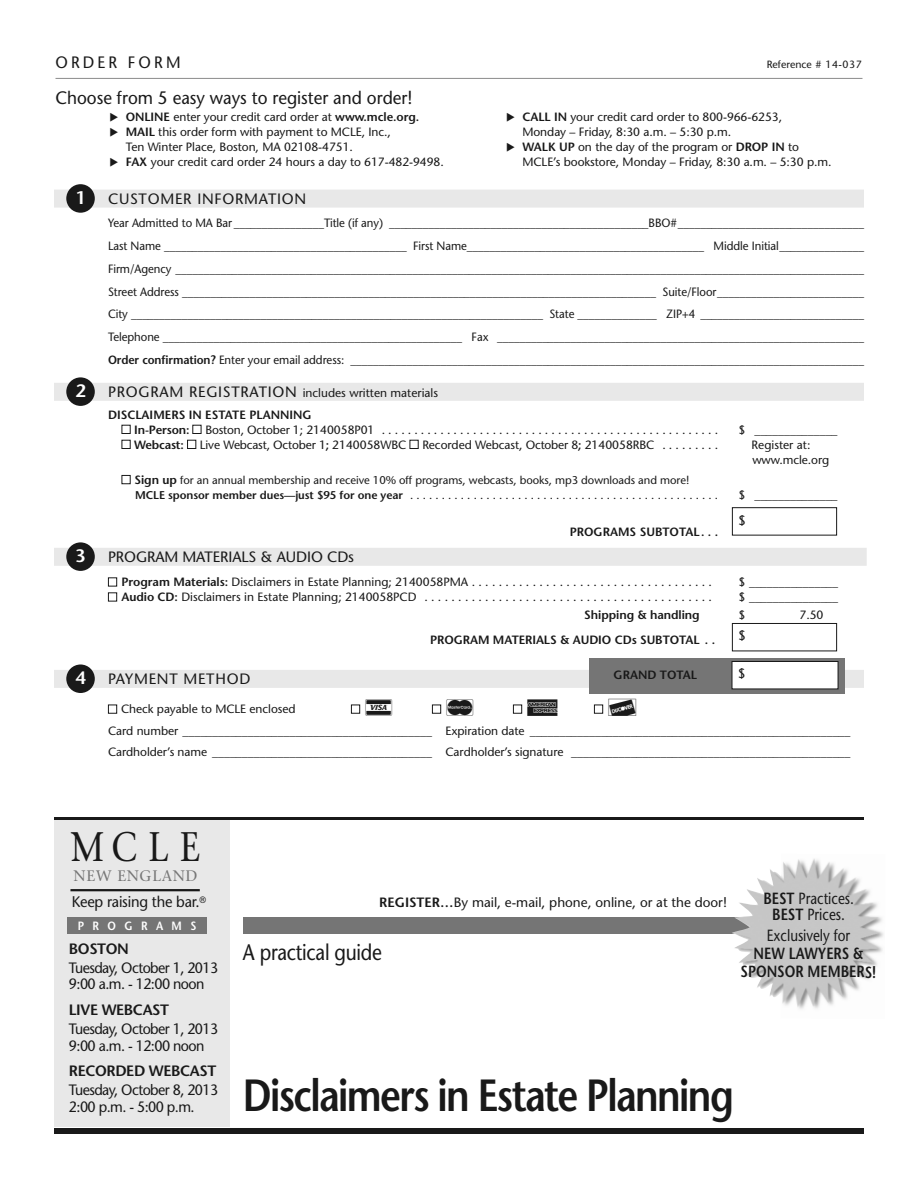
<style>
.page{position:relative;width:918px;height:1188px;background:#fff}
.page>*{position:absolute;margin:0;border:0;box-sizing:border-box;transform-origin:0 0}
.t1{font:600 45px "Stone Sans";letter-spacing:-.04em;color:#191919;scale:.85 1}
.t2{font:41.25px "Stone Serif";color:#191919;scale:.85 1}
.t3{font:22.5px "Stone Sans";letter-spacing:-.015em;color:#191919;scale:.86 1}
.t4{font:19.5px "Signs";color:#191919}
.t5{font:18px "Stone Sans";color:#191919;scale:.95 1}
.t6{font:18px "Signs";color:#191919}
.t7{font:600 18px "Stone Sans";color:#fff}
.t8{font:16.5px "Stone Sans";letter-spacing:.2em;color:#191919;scale:.95 1}
.t9{font:16.2px/16.5px "Stone Sans";letter-spacing:-.005em;color:#191919;text-align:center;scale:.83 1}
.t10{font:600 16.2px/18px "Stone Sans";letter-spacing:-.005em;color:#191919;text-align:center;scale:.83 1}
.t11{font:15.45px "Stone Sans";letter-spacing:-.015em;color:#191919;scale:.95 1}
.t12{font:15.15px "Stone Serif";letter-spacing:.045em;color:#757575}
.t13{font:15px/16.5px "Stone Sans";letter-spacing:-.04em;color:#191919;scale:.95 1}
.t14{font:600 15px "Stone Sans";letter-spacing:-.025em;color:#191919}
.t15{font:15px "Stone Sans";letter-spacing:.05em;color:#191919}
.t16{font:15px "Stone Sans";letter-spacing:-.005em;color:#191919}
.t17{font:15px "Stone Sans";letter-spacing:-.04em;color:#191919}
.t18{font:13.5px "Stone Sans";color:#191919}
.t19{font:12px/15px "Stone Sans";letter-spacing:-.005em;color:#191919}
.t20{font:12px/22.8px "Stone Sans";letter-spacing:-.005em;color:#191919;text-align:justify;scale:.95 1}
.t21{font:600 12px/21.9px "Stone Sans";letter-spacing:-.005em;color:#191919}
.t22{font:600 12px "Stone Sans";letter-spacing:.775em;color:#fff;scale:.9 1}
.t23{font:11.25px/15px "Stone Sans";letter-spacing:-.005em;color:#191919}
.t24{font:10.5px "Stone Sans";color:#191919}
.s1{font-weight:600}
.s2{font-weight:400;font-size:15px}
.s3{font-weight:400}
.s4{color:#fff}
.s5{font-weight:600;font-size:12px}
</style>
<div class="page">
<div style="left:54px;top:814px;width:810px;height:6px;background:#191919"></div>
<div style="left:54px;top:1128px;width:810px;height:6px;background:#191919"></div>
<div style="left:54px;top:820px;width:176px;height:307px;background:#e8e8e8"></div>
<div style="left:68px;top:917px;width:139px;height:17px;background:#757575"></div>
<div style="left:243px;top:917px;width:621px;height:17px;background:#757575"></div>
<img style="left:732px;top:869px;width:49px;height:128px">
<img style="left:781px;top:858px;width:103px;height:151px">
<hr style="left:70px;top:889px;width:130px;height:2px;background:#191919">
<hr style="left:56px;top:78px;width:806px;height:1px;background:#8c8c8c">
<div style="left:54px;top:172px;width:824px;height:645px;background:#fff"></div>
<div style="left:54px;top:190px;width:810px;height:18px;background:#e8e8e8"></div>
<div style="left:54px;top:383px;width:810px;height:18px;background:#e8e8e8"></div>
<div style="left:54px;top:548px;width:813px;height:18px;background:#e8e8e8"></div>
<div style="left:54px;top:670px;width:810px;height:18px;background:#e8e8e8"></div>
<div style="left:66px;top:665px;width:29px;height:28px;background:#191919;border-radius:50%"></div>
<div style="left:66px;top:184px;width:29px;height:29px;background:#191919;border-radius:50%"></div>
<div style="left:66px;top:377px;width:29px;height:29px;background:#191919;border-radius:50%"></div>
<div style="left:732px;top:623px;width:105px;height:28px;border:1px solid #191919"></div>
<div style="left:732px;top:507px;width:105px;height:29px;border:1px solid #191919"></div>
<div style="left:590px;top:658px;width:255px;height:35px;background:#757575"></div>
<div style="left:732px;top:662px;width:106px;height:27px;background:#fff"></div>
<div style="left:732px;top:661px;width:106px;height:28px;border:1px solid #191919"></div>
<div style="left:66px;top:542px;width:29px;height:29px;background:#191919;border-radius:50%"></div>
<h3 class="t8" style="left:56px;top:55px;width:133px">ORDER FORM</h3>
<p class="t24" style="left:767px;top:60px;width:96px">Reference # 14-037</p>
<h3 class="t5" style="left:56px;top:90px;width:377px">Choose from 5 easy ways to register and order!</h3>
<p class="t19" style="left:110px;top:110px;width:311px">◆ <span class="s1">ONLINE</span> enter your credit card order at <span class="s1">www.mcle.org.</span></p>
<p class="t19" style="left:126px;top:125px;width:267px;text-indent:-16px">◆ <span class="s1">MAIL</span> this order form with payment to MCLE, Inc.,<br>Ten Winter Place, Boston, MA 02108-4751.</p>
<p class="t19" style="left:110px;top:155px;width:336px">◆ <span class="s1">FAX</span> your credit card order 24 hours a day to 617-482-9498.</p>
<p class="t19" style="left:522px;top:110px;width:261px;text-indent:-16px">◆ <span class="s1">CALL IN</span> your credit card order to 800-966-6253,<br>Monday – Friday, 8:30 a.m. – 5:30 p.m.</p>
<p class="t19" style="left:522px;top:140px;width:311px;text-indent:-16px">◆ <span class="s1">WALK UP</span> on the day of the program or <span class="s1">DROP IN</span> to<br>MCLE’s bookstore, Monday – Friday, 8:30 a.m. – 5:30 p.m.</p>
<h3 class="t7" style="left:75px;top:191px;width:12px">1</h3>
<h3 class="t7" style="left:75px;top:384px;width:12px">2</h3>
<p class="t15" style="left:108px;top:193px;width:200px">CUSTOMER INFORMATION</p>
<p class="t20" style="left:108px;top:213px;width:797px">Year Admitted to MA Bar ________________Title (if any) ______________________________________________BBO#_________________________________ Last Name ___________________________________________ First Name__________________________________________ Middle Initial_______________ Firm/Agency __________________________________________________________________________________________________________________________ Street Address ____________________________________________________________________________________ Suite/Floor__________________________ City _________________________________________________________________________ State ______________ ZIP+4 _____________________________ Telephone _____________________________________________________ Fax _________________________________________________________________ <span class="s1">Order confirmation?</span> Enter your email address: ___________________________________________________________________________________________</p>
<p class="t21" style="left:108px;top:383px;width:332px"><span class="s2">PROGRAM REGISTRATION</span> <span class="s3">includes written materials<br></span>DISCLAIMERS IN ESTATE PLANNING</p>
<p class="t19" style="left:122px;top:423px;width:598px"><span class="s4">■</span> <span class="s1">In-Person:</span> <span class="s4">■</span> Boston, October 1; 2140058P01 . . . . . . . . . . . . . . . . . . . . . . . . . . . . . . . . . . . . . . . . . . . . . . . . . . . .</p>
<p class="t19" style="left:739px;top:423px;width:101px">$ ______________</p>
<p class="t19" style="left:122px;top:438px;width:598px"><span class="s4">■</span> <span class="s1">Webcast:</span> <span class="s4">■</span> Live Webcast, October 1<span class="s1">;</span> 2140058WBC <span class="s4">■</span> Recorded Webcast, October 8<span class="s1">;</span> 2140058RBC . . . . . . . . .</p>
<p class="t19" style="left:752px;top:438px;width:87px">Register at: <span class="s4">___ </span>www.mcle.org</p>
<p class="t23" style="left:135px;top:474px;width:585px;text-indent:-14px"><span class="s4">■</span> <span class="s5">Sign up</span> for an annual membership and receive 10% off programs, webcasts, books, mp3 downloads and more!<br><span class="s1">MCLE sponsor member dues—just $95 for one year</span> . . . . . . . . . . . . . . . . . . . . . . . . . . . . . . . . . . . . . . . . . . . . . . . . .</p>
<p class="t19" style="left:739px;top:488px;width:101px">$ ______________</p>
<p class="t21" style="left:570px;top:522px;width:150px">PROGRAMS SUBTOTAL. . .</p>
<p class="t18" style="left:738px;top:515px;width:9px">$</p>
<h3 class="t7" style="left:75px;top:549px;width:12px">3</h3>
<h3 class="t7" style="left:75px;top:671px;width:12px">4</h3>
<p class="t16" style="left:108px;top:551px;width:248px">PROGRAM MATERIALS &amp; AUDIO CDs</p>
<p class="t19" style="left:108px;top:576px;width:606px"><span class="s4">■</span> <span class="s1">Program Materials:</span> Disclaimers in Estate Planning; 2140058PMA . . . . . . . . . . . . . . . . . . . . . . . . . . . . . . . . . . . .</p>
<p class="t19" style="left:738px;top:576px;width:101px">$ _______________</p>
<p class="t19" style="left:108px;top:591px;width:606px"><span class="s4">■</span> <span class="s1">Audio CD:</span> Disclaimers in Estate Planning; 2140058PCD . . . . . . . . . . . . . . . . . . . . . . . . . . . . . . . . . . . . . . . . . . .</p>
<p class="t19" style="left:738px;top:591px;width:101px">$ _______________</p>
<p class="t21" style="left:584px;top:605px;width:117px">Shipping &amp; handling</p>
<p class="t19" style="left:739px;top:609px;width:8px">$</p>
<p class="t19" style="left:800px;top:609px;width:25px">7.50</p>
<p class="t21" style="left:430px;top:630px;width:287px">PROGRAM MATERIALS &amp; AUDIO CDs SUBTOTAL . .</p>
<p class="t15" style="left:108px;top:673px;width:144px">PAYMENT METHOD</p>
<p class="t19" style="left:108px;top:703px;width:189px"><span class="s4">■</span> Check payable to MCLE enclosed</p>
<h3 class="t6" style="left:351px;top:700px;width:44px"><sup>■</sup> E</h3>
<h3 class="t6" style="left:432px;top:700px;width:44px"><sup>■</sup> Y</h3>
<h3 class="t6" style="left:513px;top:700px;width:47px"><sup>■</sup> W</h3>
<h3 class="t4" style="left:594px;top:698px;width:45px"><sup>■</sup> R</h3>
<p class="t19" style="left:108px;top:721px;width:744px;line-height:21.3px">Card number __________________________________________ Expiration date ______________________________________________________<br>Cardholder’s name _____________________________________ Cardholder’s signature _______________________________________________</p>
<p class="t18" style="left:738px;top:631px;width:9px">$</p>
<p class="t21" style="left:670px;top:631px;width:29px">Total</p>
<p class="t17" style="left:740px;top:633px;width:10px">$</p>
<p class="t21" style="left:614px;top:665px;width:85px">GRAND TOTAL</p>
<p class="t18" style="left:738px;top:669px;width:9px">$</p>
<h2 class="t2" style="left:70px;top:830px;width:154px">MCLE</h2>
<p class="t12" style="left:74px;top:870px;width:125px">NEW ENGLAND</p>
<p class="t11" style="left:72px;top:896px;width:143px">Keep raising the bar.<sup>®</sup></p>
<p class="t22" style="left:78px;top:921px;width:133px">PROGRAMS</p>
<p class="t14" style="left:69px;top:942px;width:62px">BOSTON</p>
<p class="t13" style="left:69px;top:961px;width:159px">Tuesday, October 1, 2013<br>9:00 a.m. - 12:00 noon</p>
<p class="t14" style="left:69px;top:1004px;width:102px">LIVE WEBCAST</p>
<p class="t13" style="left:69px;top:1022px;width:159px">Tuesday, October 1, 2013<br>9:00 a.m. - 12:00 noon</p>
<p class="t14" style="left:69px;top:1065px;width:149px">RECORDED WEBCAST</p>
<p class="t13" style="left:69px;top:1084px;width:159px">Tuesday, October 8, 2013<br>2:00 p.m. - 5:00 p.m.</p>
<p class="t18" style="left:379px;top:897px;width:349px"><span class="s1">REGISTER…</span>By mail, e-mail, phone, online, or at the door!</p>
<h3 class="t9" style="left:763px;top:892px;width:111px"><span class="s1">BEST</span> Practices.<br><span class="s1">BEST</span> Prices.</h3>
<h3 class="t9" style="left:767px;top:929px;width:102px">Exclusively for</h3>
<h3 class="t10" style="left:741px;top:946px;width:165px">NEW LAWYERS &amp;<br>SPONSOR MEMBERS!</h3>
<h3 class="t3" style="left:243px;top:943px;width:163px">A practical guide</h3>
<h1 class="t1" style="left:243px;top:1078px;width:579px">Disclaimers in Estate Planning</h1>
</div>
